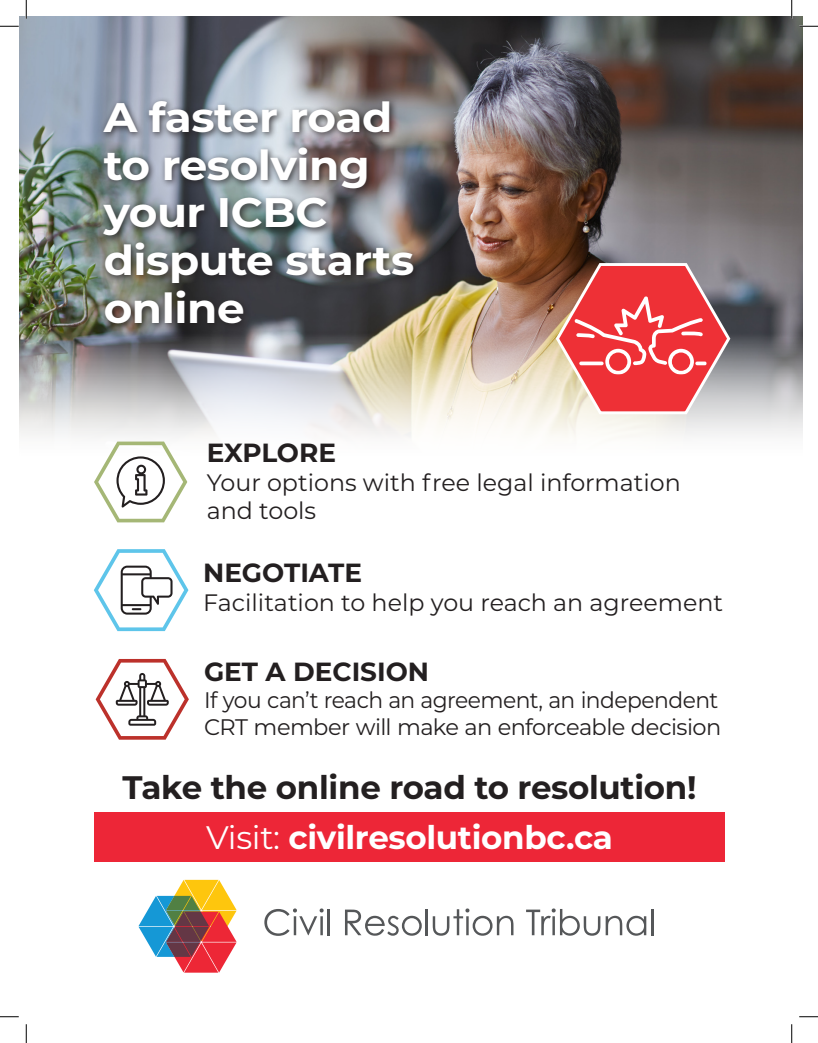
<style>
.page{position:relative;width:818px;height:1043px;background:#fff}
.page>*{position:absolute;margin:0;border:0;box-sizing:border-box;transform-origin:0 0}
.t1{font:700 41.25px/47.5px "Montserrat";letter-spacing:-.01em;color:#fff;scale:1.06 1}
.t2{font:700 32.5px "Montserrat";letter-spacing:-.01em;color:#231f20}
.t3{font:700 32.5px "Montserrat";letter-spacing:-.01em;color:#fff}
.t4{font:700 26.25px "Montserrat";color:#231f20}
.t5{font:23.75px/28.5px "Montserrat";color:#231f20}
.t6{font:22.5px/27px "Montserrat";letter-spacing:-.025em;color:#231f20}
.s1{font-weight:400}
</style>
<div class="page">
<img style="left:19px;top:16px;width:783px;height:421px">
<svg style="left:264px;top:908px;width:59px;height:27px"></svg>
<hr style="left:327px;top:909px;width:3px;height:26px;background:#555759">
<svg style="left:345px;top:909px;width:77px;height:26px"></svg>
<hr style="left:425px;top:909px;width:3px;height:26px;background:#555759">
<svg style="left:432px;top:908px;width:81px;height:27px"></svg>
<svg style="left:526px;top:908px;width:120px;height:27px"></svg>
<hr style="left:651px;top:909px;width:2px;height:26px;background:#555759">
<svg style="left:138px;top:879px;width:98px;height:93px"></svg>
<div style="left:95px;top:812px;width:630px;height:50px;background:#ed2637"></div>
<svg style="left:94px;top:549px;width:94px;height:82px"></svg>
<svg style="left:96px;top:659px;width:93px;height:80px"></svg>
<svg style="left:94px;top:441px;width:93px;height:81px"></svg>
<svg style="left:554px;top:260px;width:178px;height:156px;background:#db6768"></svg>
<div style="left:99px;top:97px;width:322px;height:234px;background:#231f20;opacity:.82"></div>
<svg style="left:0;top:25px;width:19px;height:2px"></svg>
<svg style="left:799px;top:25px;width:19px;height:2px"></svg>
<svg style="left:0;top:1016px;width:19px;height:1px"></svg>
<svg style="left:799px;top:1016px;width:19px;height:1px"></svg>
<svg style="left:25px;top:0;width:2px;height:19px"></svg>
<svg style="left:25px;top:1024px;width:2px;height:18px"></svg>
<svg style="left:790px;top:0;width:2px;height:19px"></svg>
<svg style="left:791px;top:1024px;width:1px;height:18px"></svg>
<p class="t1" style="left:104px;top:92px;width:294px">A faster road to resolving your ICBC dispute starts online</p>
<p class="t4" style="left:207px;top:434px;width:131px">EXPLORE</p>
<p class="t5" style="left:207px;top:467px;width:475px">Your options with free legal information and tools</p>
<p class="t4" style="left:203px;top:554px;width:160px">NEGOTIATE</p>
<p class="t5" style="left:203px;top:587px;width:521px">Facilitation to help you reach an agreement</p>
<p class="t4" style="left:204px;top:652px;width:226px">GET A DECISION</p>
<p class="t6" style="left:204px;top:685px;width:519px">If you can’t reach an agreement, an independent<br>CRT member will make an enforceable decision</p>
<p class="t2" style="left:123px;top:764px;width:575px">Take the online road to resolution!</p>
<p class="t3" style="left:206px;top:814px;width:408px"><span class="s1">Visit:</span> civilresolutionbc.ca</p>
</div>
